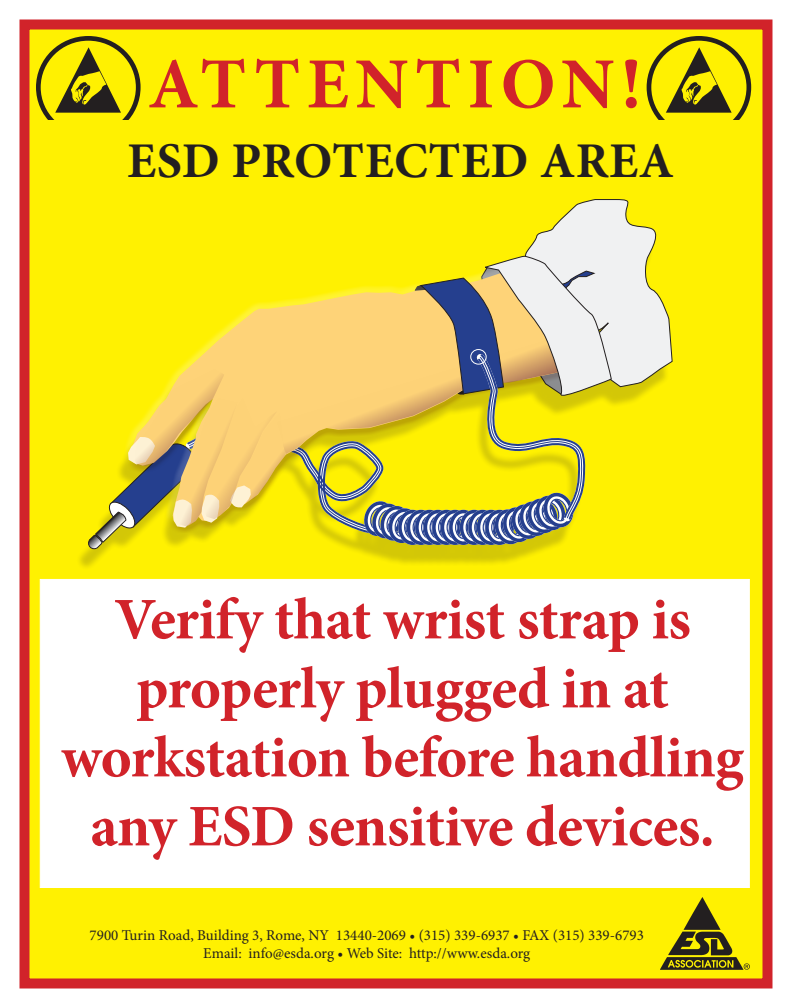
<style>
.page{position:relative;width:792px;height:1008px;background:#fff}
.page>*{position:absolute;margin:0;border:0;box-sizing:border-box;transform-origin:0 0}
.t1{font:700 72px "Minion Pro";letter-spacing:.09em;color:#d1232a}
.t2{font:700 59px/69px "Minion Pro";letter-spacing:-.01em;color:#d1232a;text-align:center}
.t3{font:700 50px "Minion Pro";letter-spacing:.01em;color:#231f20}
.t4{font:15px "Minion Pro";color:#231f20}
</style>
<div class="page">
<div style="left:20px;top:20px;width:752px;height:968px;background:#fff101;border:10px solid #d1232a"></div>
<img style="left:660px;top:897px;width:90px;height:73px">
<div style="left:40px;top:579px;width:710px;height:309px;background:#fff;border:1px solid #fff"></div>
<div style="left:76px;top:210px;width:594px;height:360px;background:#231f20;opacity:.2"></div>
<svg style="left:88px;top:199px;width:585px;height:350px"></svg>
<div style="left:470px;top:349px;width:17px;height:15px;border:1px solid #fff;border-radius:50%"></div>
<svg style="left:646px;top:36px;width:106px;height:84px"></svg>
<svg style="left:36px;top:36px;width:105px;height:84px"></svg>
<p class="t1" style="left:148px;top:34px;width:495px">ATTENTION!</p>
<p class="t3" style="left:127px;top:126px;width:548px">ESD PROTECTED AREA</p>
<p class="t2" style="left:61px;top:584px;width:684px">Verify that wrist strap is properly plugged in at workstation before handling any ESD sensitive devices.</p>
<p class="t4" style="left:90px;top:925px;width:556px">7900 Turin Road, Building 3, Rome, NY 13440-2069 • (315) 339-6937 • FAX (315) 339-6793</p>
<p class="t4" style="left:203px;top:943px;width:328px">Email: info@esda.org • Web Site: http://www.esda.org</p>
</div>
